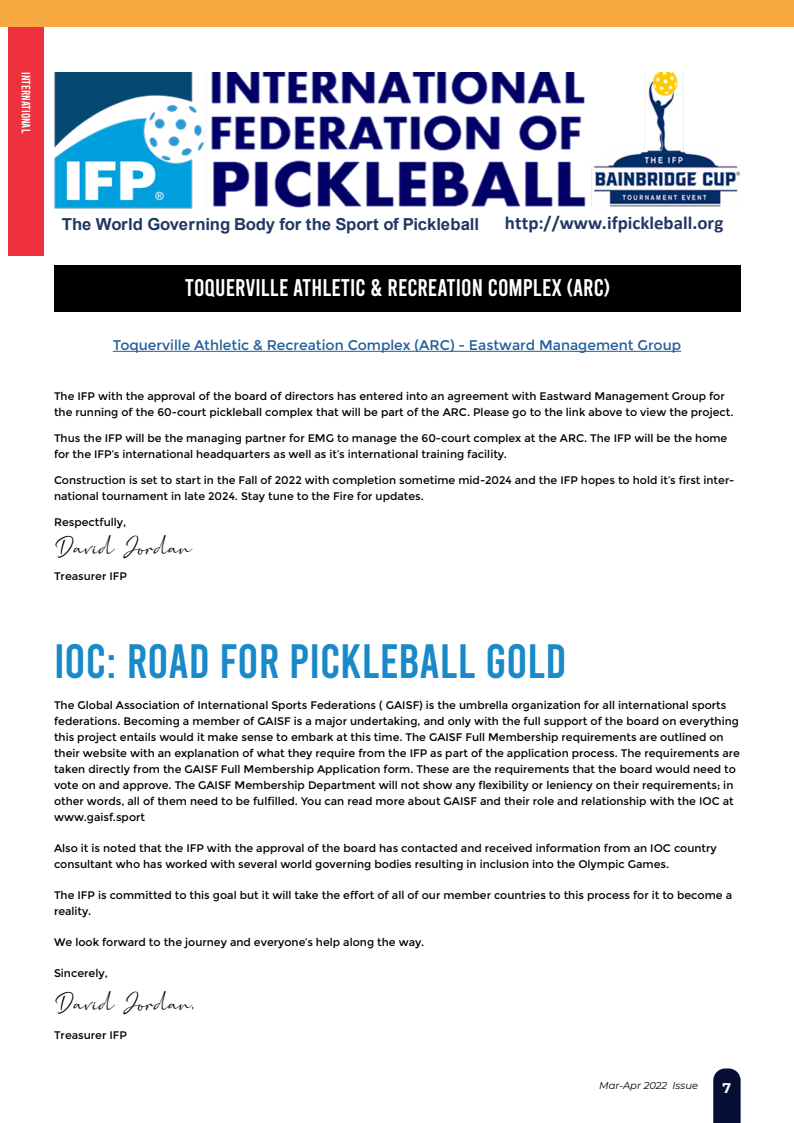
<style>
.page{position:relative;width:794px;height:1123px;background:#fff}
.page>*{position:absolute;margin:0;border:0;box-sizing:border-box;transform-origin:0 0}
.t1{font:48px "Bebas";color:#1989c8}
.t2{font:24px "Bebas";color:#fff}
.t3{font:24px "Marthin Slant";color:#000}
.t4{font:700 18.5px "Calibri";letter-spacing:.005em;color:#203864}
.t5{font:700 16.6px "Arial";letter-spacing:-.005em;color:#1f3864}
.t6{font:14px "Montserrat";color:#215e9e}
.t7{font:700 14px "Montserrat";color:#fff}
.t8{font:12px "Bebas";color:#fff}
.t9{font:11px/16px "Montserrat";color:#000}
.t10{font:italic 10px "Montserrat";color:#000}
</style>
<div class="page">
<div style="left:0;top:0;width:794px;height:27px;background:#f9a941"></div>
<div style="left:8px;top:27px;width:36px;height:228px;background:#ee313c"></div>
<svg style="left:713px;top:1068px;width:28px;height:55px;background:#172041"></svg>
<img style="left:203px;top:72px;width:537px;height:139px">
<img style="left:54px;top:72px;width:160px;height:138px">
<hr style="left:113px;top:351px;width:568px;height:1px;background:#215e9e">
<div style="left:54px;top:265px;width:687px;height:46px;background:#000"></div>
<p class="t8" style="left:32px;top:72px;width:62px;rotate:90deg">INTERNATIONAL</p>
<h3 class="t5" style="left:62px;top:212px;width:419px">The World Governing Body for the Sport of Pickleball</h3>
<h3 class="t4" style="left:505px;top:209px;width:220px">http://www.ifpickleball.org</h3>
<h2 class="t2" style="left:185px;top:276px;width:427px">TOQUERVILLE ATHLETIC &amp; RECREATION COMPLEX (ARC)</h2>
<p class="t6" style="left:113px;top:337px;width:570px">Toquerville Athletic &amp; Recreation Complex (ARC) - Eastward Management Group</p>
<p class="t9" style="left:54px;top:388px;width:681px">The IFP with the approval of the board of directors has entered into an agreement with Eastward Management Group for the running of the 60-court pickleball complex that will be part of the ARC. Please go to the link above to view the project.</p>
<p class="t9" style="left:54px;top:430px;width:675px">Thus the IFP will be the managing partner for EMG to manage the 60-court complex at the ARC. The IFP will be the home for the IFP’s international headquarters as well as it’s international training facility.</p>
<p class="t9" style="left:54px;top:472px;width:682px">Construction is set to start in the Fall of 2022 with completion sometime mid-2024 and the IFP hopes to hold it’s first inter&shy;national tournament in late 2024. Stay tune to the Fire for updates.</p>
<p class="t9" style="left:54px;top:514px;width:74px">Respectfully,</p>
<h2 class="t3" style="left:54px;top:530px;width:139px">David Jordan</h2>
<p class="t9" style="left:54px;top:568px;width:75px">Treasurer IFP</p>
<h1 class="t1" style="left:54px;top:638px;width:514px">IOC: ROAD FOR PICKLEBALL GOLD</h1>
<p class="t9" style="left:54px;top:697px;width:688px">The Global Association of International Sports Federations ( GAISF) is the umbrella organization for all international sports federations. Becoming a member of GAISF is a major undertaking, and only with the full support of the board on everything this project entails would it make sense to embark at this time. The GAISF Full Membership requirements are outlined on their website with an explanation of what they require from the IFP as part of the application process. The requirements are taken directly from the GAISF Full Membership Application form. These are the requirements that the board would need to vote on and approve. The GAISF Membership Department will not show any flexibility or leniency on their requirements; in other words, all of them need to be fulfilled. You can read more about GAISF and their role and relationship with the IOC at www.gaisf.sport</p>
<p class="t9" style="left:54px;top:840px;width:664px">Also it is noted that the IFP with the approval of the board has contacted and received information from an IOC country consultant who has worked with several world governing bodies resulting in inclusion into the Olympic Games.</p>
<p class="t9" style="left:54px;top:887px;width:680px">The IFP is committed to this goal but it will take the effort of all of our member countries to this process for it to become a reality.</p>
<p class="t9" style="left:54px;top:934px;width:372px">We look forward to the journey and everyone’s help along the way.</p>
<p class="t9" style="left:54px;top:965px;width:55px">Sincerely,</p>
<h2 class="t3" style="left:54px;top:986px;width:142px">David Jordan,</h2>
<p class="t9" style="left:54px;top:1027px;width:75px">Treasurer IFP</p>
<p class="t10" style="left:599px;top:1079px;width:100px">Mar-Apr 2022 Issue</p>
<p class="t7" style="left:723px;top:1078px;width:10px">7</p>
</div>
